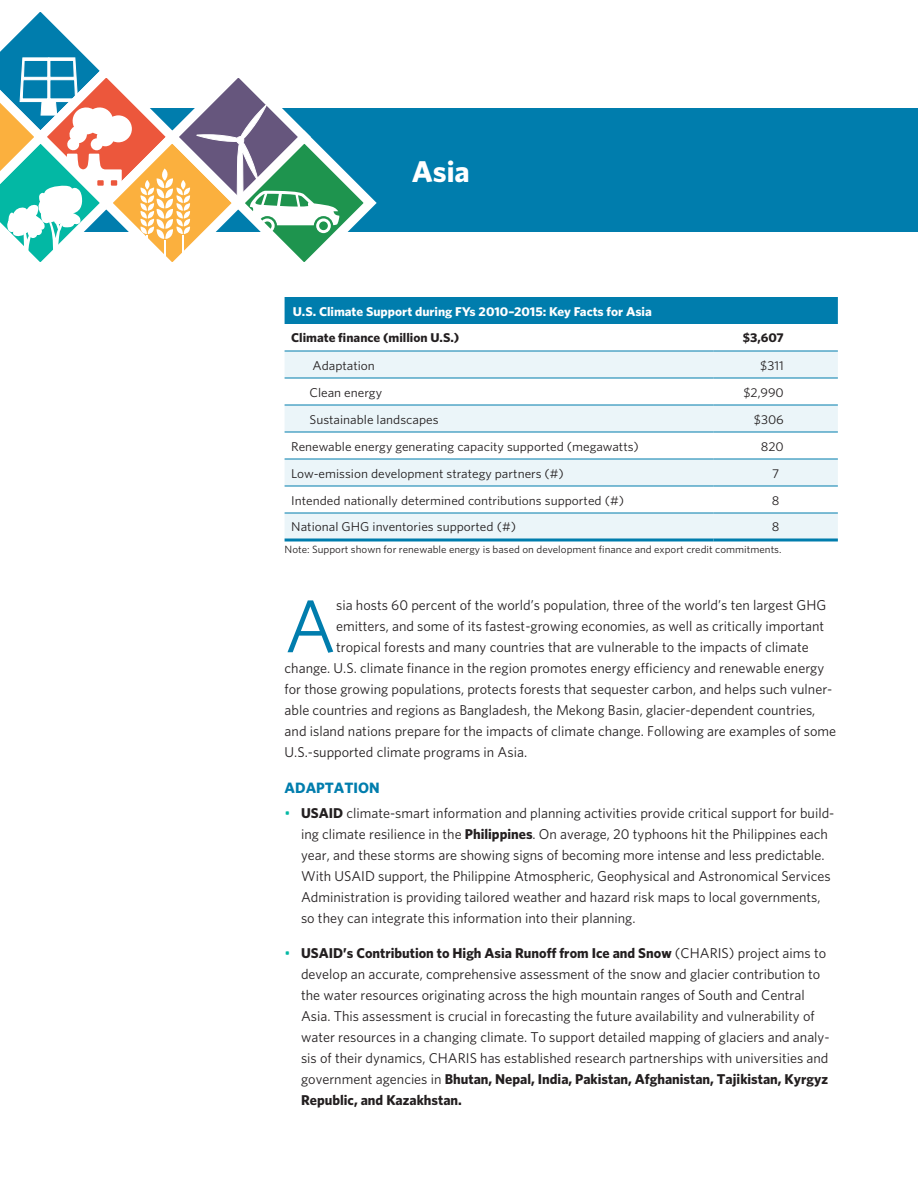
<style>
.page{position:relative;width:918px;height:1188px;background:#fff}
.page>*{position:absolute;margin:0;border:0;box-sizing:border-box;transform-origin:0 0}
.t1{font:74.7px "Whitney";color:#007dad}
.t2{font:700 30px "Whitney";color:#fff}
.t3{font:700 15px "Whitney";color:#007dad}
.t4{font:14.25px/21px "Whitney";color:#231f20}
.t5{font:12.75px "Whitney";color:#231f20;scale:1.05 1}
.t6{font:700 12.75px "Whitney";color:#fff;scale:1.05 1}
.t7{font:700 12.75px "Whitney";color:#231f20;scale:1.05 1}
.t8{font:10.5px "Whitney";color:#231f20;scale:1.05 1}
.s1{color:#03b8a4}
.s2{font-weight:700}
</style>
<div class="page">
<div style="left:0;top:108px;width:918px;height:123px;background:#007dad"></div>
<svg style="left:0;top:12px;width:383px;height:250px"></svg>
<div style="left:285px;top:297px;width:553px;height:27px;background:#007dad"></div>
<svg style="left:285px;top:352px;width:553px;height:186px;fill:#ebf5f9"></svg>
<hr style="left:285px;top:351px;width:429px;height:1px;background:#007dad">
<hr style="left:714px;top:351px;width:124px;height:1px;background:#007dad">
<hr style="left:285px;top:378px;width:429px;height:1px;background:#007dad">
<hr style="left:714px;top:378px;width:124px;height:1px;background:#007dad">
<hr style="left:285px;top:405px;width:429px;height:1px;background:#007dad">
<hr style="left:714px;top:405px;width:124px;height:1px;background:#007dad">
<hr style="left:285px;top:432px;width:429px;height:1px;background:#007dad">
<hr style="left:714px;top:432px;width:124px;height:1px;background:#007dad">
<hr style="left:285px;top:459px;width:429px;height:1px;background:#007dad">
<hr style="left:714px;top:459px;width:124px;height:1px;background:#007dad">
<hr style="left:285px;top:486px;width:429px;height:1px;background:#007dad">
<hr style="left:714px;top:486px;width:124px;height:1px;background:#007dad">
<hr style="left:285px;top:513px;width:429px;height:1px;background:#007dad">
<hr style="left:714px;top:513px;width:124px;height:1px;background:#007dad">
<svg style="left:285px;top:538px;width:429px;height:4px;background:#3d9bc0"></svg>
<svg style="left:714px;top:538px;width:124px;height:4px"></svg>
<h2 class="t2" style="left:412px;top:151px;width:60px">Asia</h2>
<p class="t6" style="left:293px;top:303px;width:344px">U.S. Climate Support during FYs 2010–2015: Key Facts for Asia</p>
<p class="t7" style="left:291px;top:329px;width:162px">Climate finance (million U.S.)</p>
<p class="t7" style="left:743px;top:329px;width:41px">$3,607</p>
<p class="t5" style="left:313px;top:357px;width:61px">Adaptation</p>
<p class="t5" style="left:760px;top:357px;width:24px">$311</p>
<p class="t5" style="left:309px;top:384px;width:71px">Clean energy</p>
<p class="t5" style="left:743px;top:384px;width:40px">$2,990</p>
<p class="t5" style="left:309px;top:411px;width:125px">Sustainable landscapes</p>
<p class="t5" style="left:754px;top:411px;width:30px">$306</p>
<p class="t5" style="left:291px;top:438px;width:332px">Renewable energy generating capacity supported (megawatts)</p>
<p class="t5" style="left:761px;top:438px;width:23px">820</p>
<p class="t5" style="left:291px;top:465px;width:261px">Low-emission development strategy partners (#)</p>
<p class="t5" style="left:772px;top:465px;width:8px">7</p>
<p class="t5" style="left:291px;top:492px;width:318px">Intended nationally determined contributions supported (#)</p>
<p class="t5" style="left:772px;top:492px;width:9px">8</p>
<p class="t5" style="left:291px;top:518px;width:216px">National GHG inventories supported (#)</p>
<p class="t5" style="left:772px;top:518px;width:9px">8</p>
<p class="t8" style="left:285px;top:543px;width:475px">Note: Support shown for renewable energy is based on development finance and export credit commitments.</p>
<h1 class="t1" style="left:285px;top:577px;width:53px">A</h1>
<p class="t4" style="left:336px;top:594px;width:492px">sia hosts 60 percent of the world’s population, three of the world’s ten largest GHG</p>
<p class="t4" style="left:336px;top:615px;width:490px">emitters, and some of its fastest-growing economies, as well as critically important</p>
<p class="t4" style="left:336px;top:636px;width:474px">tropical forests and many countries that are vulnerable to the impacts of climate</p>
<p class="t4" style="left:285px;top:657px;width:541px">change. U.S. climate finance in the region promotes energy efficiency and renewable energy</p>
<p class="t4" style="left:285px;top:678px;width:549px">for those growing populations, protects forests that sequester carbon, and helps such vulner-</p>
<p class="t4" style="left:285px;top:699px;width:532px">able countries and regions as Bangladesh, the Mekong Basin, glacier-dependent countries,</p>
<p class="t4" style="left:285px;top:720px;width:553px">and island nations prepare for the impacts of climate change. Following are examples of some</p>
<p class="t4" style="left:285px;top:741px;width:244px">U.S.-supported climate programs in Asia.</p>
<p class="t3" style="left:285px;top:778px;width:97px">ADAPTATION</p>
<p class="t4" style="left:301px;top:803px;width:535px;text-indent:-17px"><span class="s1">•</span> <span class="s2">USAID</span> climate-smart information and planning activities provide critical support for build&shy;ing climate resilience in the <span class="s2">Philippines</span>. On average, 20 typhoons hit the Philippines each year, and these storms are showing signs of becoming more intense and less predictable.<br>With USAID support, the Philippine Atmospheric, Geophysical and Astronomical Services Administration is providing tailored weather and hazard risk maps to local governments, so they can integrate this information into their planning.</p>
<p class="t4" style="left:301px;top:942px;width:530px;text-indent:-17px"><span class="s1">•</span> <span class="s2">USAID’s Contribution to High Asia Runoff from Ice and Snow</span> (CHARIS) project aims to develop an accurate, comprehensive assessment of the snow and glacier contribution to the water resources originating across the high mountain ranges of South and Central Asia. This assessment is crucial in forecasting the future availability and vulnerability of water resources in a changing climate. To support detailed mapping of glaciers and analy&shy;sis of their dynamics, CHARIS has established research partnerships with universities and government agencies in <span class="s2">Bhutan, Nepal, India, Pakistan, Afghanistan, Tajikistan, Kyrgyz Republic, and Kazakhstan.</span></p>
</div>
